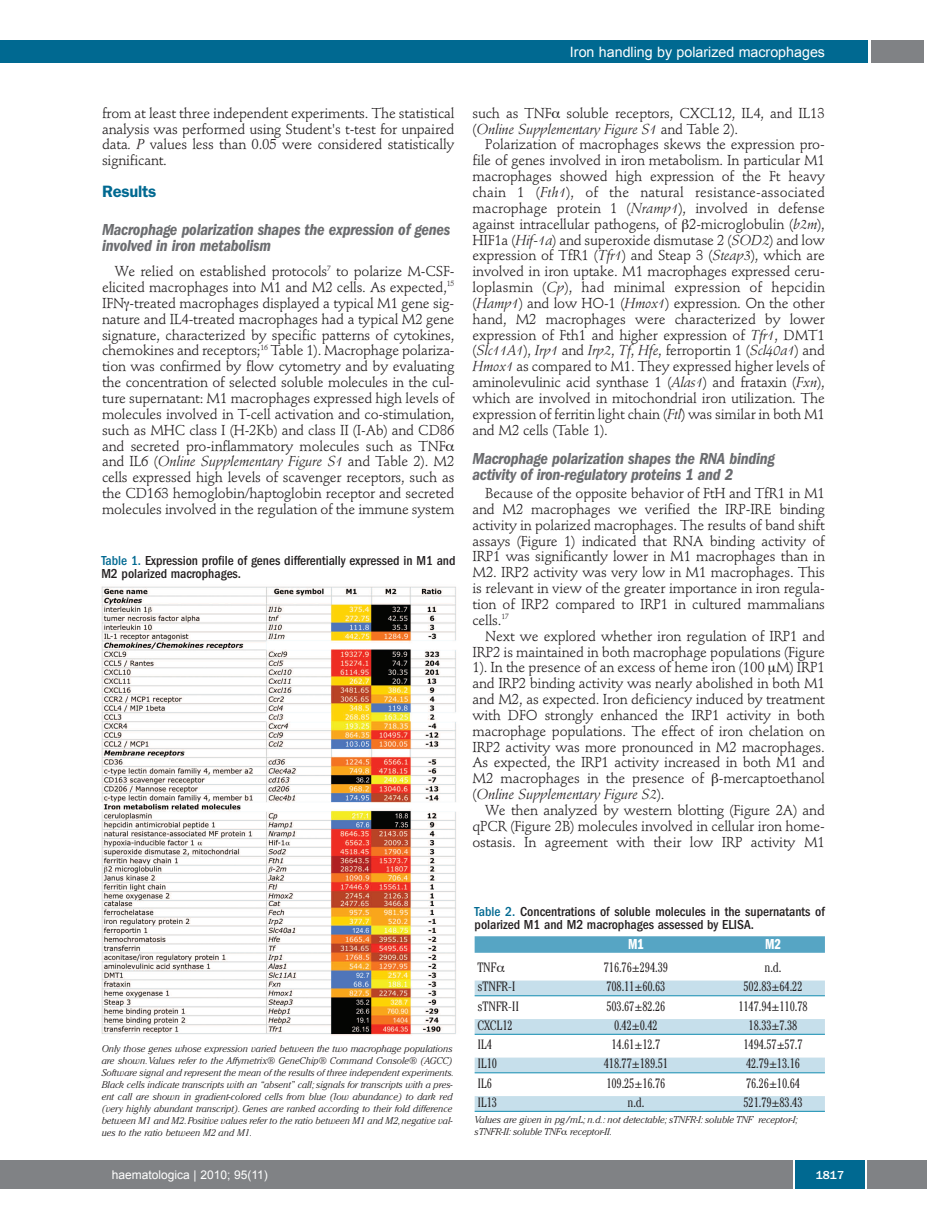
<style>
.page{position:relative;width:927px;height:1225px;background:#fff}
.page>*{position:absolute;margin:0;border:0;box-sizing:border-box;transform-origin:0 0}
.t1{font:italic 600 condensed 16.5px/16.5px "Franklin Gothic";letter-spacing:-.015em;color:#6c6d70}
.t2{font:600 16.5px "Franklin Gothic";letter-spacing:-.015em;color:#006991}
.t3{font:15px "Franklin Gothic Demi Cmpr";color:#fff}
.t4{font:14.25px/15.9px "Stempel Schneidler";letter-spacing:-.015em;color:#231f20;text-align:justify}
.t5{font:14.25px "Arial";color:#fff}
.t6{font:300 condensed 13.5px "Cheltenham";letter-spacing:-.01em;color:#231f20}
.t7{font:500 condensed 13.5px/13.5px "Franklin Gothic";color:#231f20}
.t8{font:12px "Arial";color:#fff}
.t9{font:500 12px "Franklin Gothic";color:#fff}
.t10{font:italic 300 9.75px/12px "Cheltenham";color:#231f20}
.s1{font-style:italic}
.s2{color:#006991}
</style>
<div class="page">
<div style="left:871px;top:40px;width:52px;height:22px;background:#808285"></div>
<div style="left:18px;top:40px;width:849px;height:22px;background:#006991"></div>
<div style="left:17px;top:1160px;width:910px;height:28px;background:#808285"></div>
<div style="left:795px;top:1160px;width:70px;height:28px;background:#006991"></div>
<hr style="left:793px;top:1160px;width:2px;height:28px;background:#fff">
<hr style="left:865px;top:1160px;width:2px;height:28px;background:#fff">
<div style="left:0;top:40px;width:19px;height:22px;background:#006991"></div>
<div style="left:0;top:1160px;width:18px;height:28px;background:#808285"></div>
<div style="left:475px;top:936px;width:350px;height:16px;background:#56a5c4"></div>
<div style="left:475px;top:980px;width:350px;height:15px;background:#c6dfeb"></div>
<hr style="left:475px;top:995px;width:350px;height:1px;background:#0d8aaf">
<div style="left:475px;top:1019px;width:350px;height:15px;background:#c6dfeb"></div>
<hr style="left:475px;top:1034px;width:350px;height:1px;background:#0d8aaf">
<div style="left:475px;top:1057px;width:350px;height:15px;background:#c6dfeb"></div>
<hr style="left:475px;top:1072px;width:350px;height:1px;background:#0d8aaf">
<div style="left:475px;top:1096px;width:350px;height:15px;background:#c6dfeb"></div>
<hr style="left:475px;top:1111px;width:350px;height:1px;background:#0d8aaf">
<img style="left:101px;top:586px;width:355px;height:449px">
<p class="t5" style="left:570px;top:44px;width:257px">Iron handling by polarized macrophages</p>
<p class="t4" style="left:102px;top:106px;width:354px">from at least three independent experiments. The statistical analysis was performed using Student's t-test for unpaired data<span class="s1">. P</span> values less than 0.05 were considered statistically significant.</p>
<p class="t2" style="left:102px;top:186px;width:56px">Results</p>
<p class="t1" style="left:102px;top:222px;width:350px">Macrophage polarization shapes the expression of genes involved in iron metabolism</p>
<p class="t4" style="left:102px;top:265px;width:354px;text-align:left;text-indent:13px">We relied on established protocols<sup>7</sup> to polarize M-CSF&shy;elicited macrophages into M1 and M2 cells. As expected,<sup>15<br></sup>IFN -treated macrophages displayed a typical M1 gene sig&shy;nature and IL4-treated macrophages had a typical M2 gene signature, characterized by specific patterns of cytokines, chemokines and receptors;<sup>16</sup> Table 1). Macrophage polariza&shy;tion was confirmed by flow cytometry and by evaluating the concentration of selected soluble molecules in the cul&shy;ture supernatant: M1 macrophages expressed high levels of molecules involved in T-cell activation and co-stimulation, such as MHC class I (H-2Kb) and class II (I-Ab) and CD86 and secreted pro-inflammatory molecules such as TNF and IL6 (<span class="s1">Online Supplementary Figure S1</span> and Table 2). M2 cells expressed high levels of scavenger receptors, such as the CD163 hemoglobin/haptoglobin receptor and secreted molecules involved in the regulation of the immune system</p>
<p class="t7" style="left:101px;top:555px;width:356px"><span class="s2">Table 1.</span> Expression profile of genes differentially expressed in M1 and<br>M2 polarized macrophages.</p>
<p class="t4" style="left:472px;top:106px;width:354px">such as TNF soluble receptors, CXCL12, IL4, and IL13 (<span class="s1">Online Supplementary Figure S1</span> and Table 2).</p>
<p class="t4" style="left:472px;top:138px;width:354px;text-indent:13px">Polarization of macrophages skews the expression pro&shy;file of genes involved in iron metabolism. In particular M1 macrophages showed high expression of the Ft heavy chain 1 (<span class="s1">Fth1</span>), of the natural resistance-associated macrophage protein 1 (<span class="s1">Nramp1</span>), involved in defense against intracellular pathogens, of 2-microglobulin (<span class="s1">b2m</span>), HIF1a (<span class="s1">Hif-1a</span>) and superoxide dismutase 2 (<span class="s1">SOD2</span>) and low expression of TfR1 (<span class="s1">Tfr1</span>) and Steap 3 (<span class="s1">Steap3</span>), which are involved in iron uptake. M1 macrophages expressed ceru&shy;loplasmin (<span class="s1">Cp</span>), had minimal expression of hepcidin (<span class="s1">Hamp1</span>) and low HO-1 (<span class="s1">Hmox1</span>) expression. On the other hand, M2 macrophages were characterized by lower expression of Fth1 and higher expression of <span class="s1">Tfr1</span>, DMT1 (<span class="s1">Slc11A1</span>), <span class="s1">Irp1</span> and <span class="s1">Irp2</span>, <span class="s1">Tf</span>, <span class="s1">Hfe</span>, ferroportin 1 (<span class="s1">Scl40a1</span>) and <span class="s1">Hmox1</span> as compared to M1. They expressed higher levels of aminolevulinic acid synthase 1 (<span class="s1">Alas1</span>) and frataxin (<span class="s1">Fxn</span>), which are involved in mitochondrial iron utilization. The expression of ferritin light chain (<span class="s1">Ftl</span>) was similar in both M1 and M2 cells (Table 1).</p>
<p class="t1" style="left:472px;top:451px;width:304px">Macrophage polarization shapes the RNA binding activity of iron-regulatory proteins 1 and 2</p>
<p class="t4" style="left:472px;top:486px;width:354px;text-indent:13px">Because of the opposite behavior of FtH and TfR1 in M1 and M2 macrophages we verified the IRP-IRE binding activity in polarized macrophages. The results of band shift assays (Figure 1) indicated that RNA binding activity of IRP1 was significantly lower in M1 macrophages than in M2. IRP2 activity was very low in M1 macrophages. This is relevant in view of the greater importance in iron regula&shy;tion of IRP2 compared to IRP1 in cultured mammalians cells.<sup>17</sup></p>
<p class="t4" style="left:472px;top:629px;width:354px;text-indent:13px">Next we explored whether iron regulation of IRP1 and IRP2 is maintained in both macrophage populations (Figure 1). In the presence of an excess of heme iron (100 M) IRP1 and IRP2 binding activity was nearly abolished in both M1 and M2, as expected. Iron deficiency induced by treatment with DFO strongly enhanced the IRP1 activity in both macrophage populations. The effect of iron chelation on IRP2 activity was more pronounced in M2 macrophages.<br>As expected, the IRP1 activity increased in both M1 and M2 macrophages in the presence of -mercaptoethanol (<span class="s1">Online Supplementary Figure S2</span>).</p>
<p class="t4" style="left:472px;top:803px;width:354px;text-indent:13px">We then analyzed by western blotting (Figure 2A) and qPCR (Figure 2B) molecules involved in cellular iron home&shy;ostasis. In agreement with their low IRP activity M1</p>
<p class="t10" style="left:102px;top:1043px;width:354px">Only those genes whose expression varied between the two macrophage populations are shown.Values refer to the Affymetrix® GeneChip® Command Console® (AGCC)<br>Software signal and represent the mean of the results of three independent experiments.<br>Black cells indicate transcripts with an “absent” call; signals for transcripts with a pres&shy;ent call are shown in gradient-colored cells from blue (low abundance) to dark red (very highly abundant transcript). Genes are ranked according to their fold difference between M1 and M2.Positive values refer to the ratio between M1 and M2,negative val&shy;ues to the ratio between M2 and M1.</p>
<p class="t7" style="left:475px;top:905px;width:352px"><span class="s2">Table 2.</span> Concentrations of soluble molecules in the supernatants of polarized M1 and M2 macrophages assessed by ELISA.</p>
<p class="t3" style="left:628px;top:938px;width:17px">M1</p>
<p class="t3" style="left:765px;top:938px;width:17px">M2</p>
<p class="t6" style="left:477px;top:962px;width:21px">TNF</p>
<p class="t6" style="left:604px;top:962px;width:66px">716.76±294.39</p>
<p class="t6" style="left:765px;top:962px;width:18px">n.d.</p>
<p class="t6" style="left:477px;top:982px;width:40px">sTNFR-I</p>
<p class="t6" style="left:606px;top:982px;width:61px">708.11±60.63</p>
<p class="t6" style="left:743px;top:982px;width:61px">502.83±64.22</p>
<p class="t6" style="left:477px;top:1001px;width:43px">sTNFR-II</p>
<p class="t6" style="left:606px;top:1001px;width:61px">503.67±82.26</p>
<p class="t6" style="left:738px;top:1001px;width:71px">1147.94±110.78</p>
<p class="t6" style="left:477px;top:1020px;width:37px">CXCL12</p>
<p class="t6" style="left:614px;top:1020px;width:45px">0.42±0.42</p>
<p class="t6" style="left:749px;top:1020px;width:50px">18.33±7.38</p>
<p class="t6" style="left:477px;top:1039px;width:16px">IL4</p>
<p class="t6" style="left:611px;top:1039px;width:50px">14.61±12.7</p>
<p class="t6" style="left:743px;top:1039px;width:61px">1494.57±57.7</p>
<p class="t6" style="left:477px;top:1059px;width:21px">IL10</p>
<p class="t6" style="left:604px;top:1059px;width:66px">418.77±189.51</p>
<p class="t6" style="left:746px;top:1059px;width:56px">42.79±13.16</p>
<p class="t6" style="left:477px;top:1078px;width:16px">IL6</p>
<p class="t6" style="left:606px;top:1078px;width:61px">109.25±16.76</p>
<p class="t6" style="left:746px;top:1078px;width:56px">76.26±10.64</p>
<p class="t6" style="left:477px;top:1097px;width:21px">IL13</p>
<p class="t6" style="left:627px;top:1097px;width:18px">n.d.</p>
<p class="t6" style="left:743px;top:1097px;width:61px">521.79±83.43</p>
<p class="t10" style="left:475px;top:1114px;width:325px">Values are given in pg/mL; n.d.: not detectable; sTNFR-I: soluble TNF receptor-I; sTNFR-II: soluble TNF receptor-II.</p>
<p class="t8" style="left:112px;top:1168px;width:158px">haematologica | 2010; 95(11)</p>
<p class="t9" style="left:816px;top:1171px;width:30px">1817</p>
</div>
